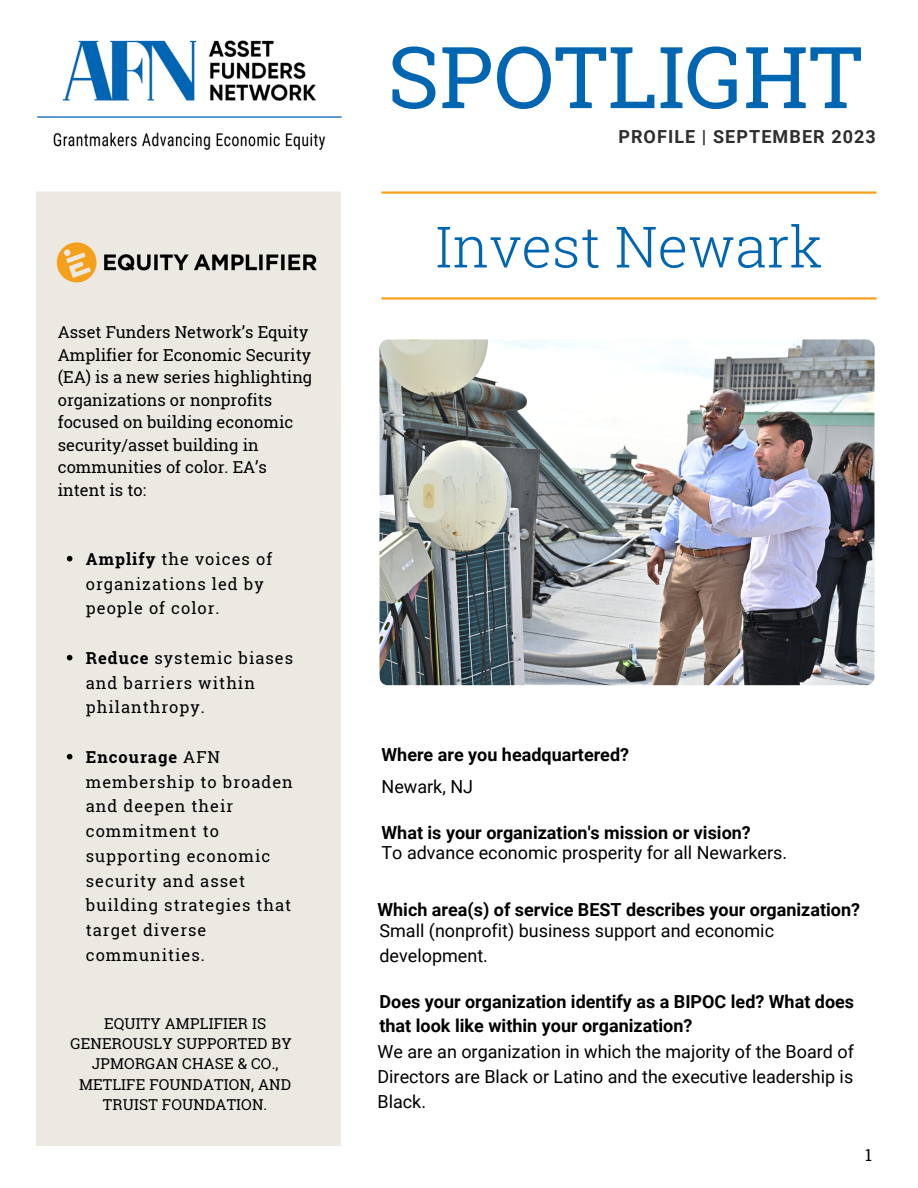
<style>
.page{position:relative;width:918px;height:1188px;background:#fff}
.page>*{position:absolute;margin:0;border:0;box-sizing:border-box;transform-origin:0 0}
.t1{font:85.5px "Roboto Slab";color:#0066b2}
.t2{font:300 57px "Roboto Slab";color:#0066b2}
.t3{font:18px/24.8px "Roboto";color:#000001}
.t4{font:700 18px/23.5px "Roboto";color:#000001}
.t5{font:700 18px "Roboto";letter-spacing:.06em;color:#2e2d2c}
.t6{font:16.5px/24.8px "Roboto Slab";letter-spacing:.06em;color:#000}
.t7{font:16.5px/22.5px "Roboto Slab";color:#000}
.t8{font:15px/20.2px "Roboto Slab";letter-spacing:.01em;color:#000;text-align:center}
.s1{font-weight:700}
</style>
<div class="page">
<div style="left:36px;top:538px;width:305px;height:608px;background:#ece9e3"></div>
<div style="left:36px;top:191px;width:305px;height:347px;background:#ece9e3"></div>
<img style="left:37px;top:40px;width:304px;height:110px">
<img style="left:56px;top:218px;width:275px;height:81px">
<hr style="left:382px;top:297px;width:495px;height:3px;background:#f6a01a">
<hr style="left:382px;top:191px;width:495px;height:3px;background:#f6a01a">
<img style="left:380px;top:339px;width:495px;height:346px;border-radius:8px">
<svg style="left:67px;top:556px;width:5px;height:5px"></svg>
<svg style="left:67px;top:655px;width:5px;height:5px"></svg>
<svg style="left:67px;top:754px;width:5px;height:5px"></svg>
<p class="t7" style="left:58px;top:321px;width:256px">Asset Funders Network’s Equity<br>Amplifier for Economic Security (EA) is a new series highlighting organizations or nonprofits focused on building economic security/asset building in communities of color. EA’s intent is to:</p>
<p class="t6" style="left:86px;top:546px;width:188px"><span class="s1">Amplify</span> the voices of organizations led by people of color.</p>
<p class="t6" style="left:86px;top:645px;width:209px"><span class="s1">Reduce</span> systemic biases and barriers within philanthropy.</p>
<p class="t6" style="left:86px;top:744px;width:209px"><span class="s1">Encourage</span> AFN membership to broaden and deepen their commitment to supporting economic security and asset building strategies that target diverse communities.</p>
<p class="t8" style="left:70px;top:1013px;width:223px">EQUITY AMPLIFIER IS<br>GENEROUSLY SUPPORTED BY<br>JPMORGAN CHASE &amp; CO.,<br>METLIFE FOUNDATION, AND<br>TRUIST FOUNDATION.</p>
<p class="t1" style="left:387px;top:19px;width:477px">SPOTLIGHT</p>
<p class="t5" style="left:618px;top:126px;width:259px">PROFILE | SEPTEMBER 2023</p>
<p class="t2" style="left:435px;top:208px;width:389px">Invest Newark</p>
<p class="t4" style="left:382px;top:744px;width:249px">Where are you headquartered?</p>
<p class="t3" style="left:382px;top:774px;width:93px">Newark, NJ</p>
<p class="t4" style="left:382px;top:821px;width:371px">What is your organization's mission or vision?</p>
<p class="t3" style="left:382px;top:841px;width:407px">To advance economic prosperity for all Newarkers.</p>
<p class="t4" style="left:377px;top:898px;width:484px">Which area(s) of service BEST describes your organization?</p>
<p class="t3" style="left:380px;top:918px;width:396px">Small (nonprofit) business support and economic development.</p>
<p class="t4" style="left:380px;top:990px;width:476px">Does your organization identify as a BIPOC led? What does that look like within your organization?</p>
<p class="t3" style="left:377px;top:1040px;width:478px;text-align:justify">We are an organization in which the majority of the Board of Directors are Black or Latino and the executive leadership is Black.</p>
<p class="t6" style="left:865px;top:1143px;width:8px">1</p>
</div>
